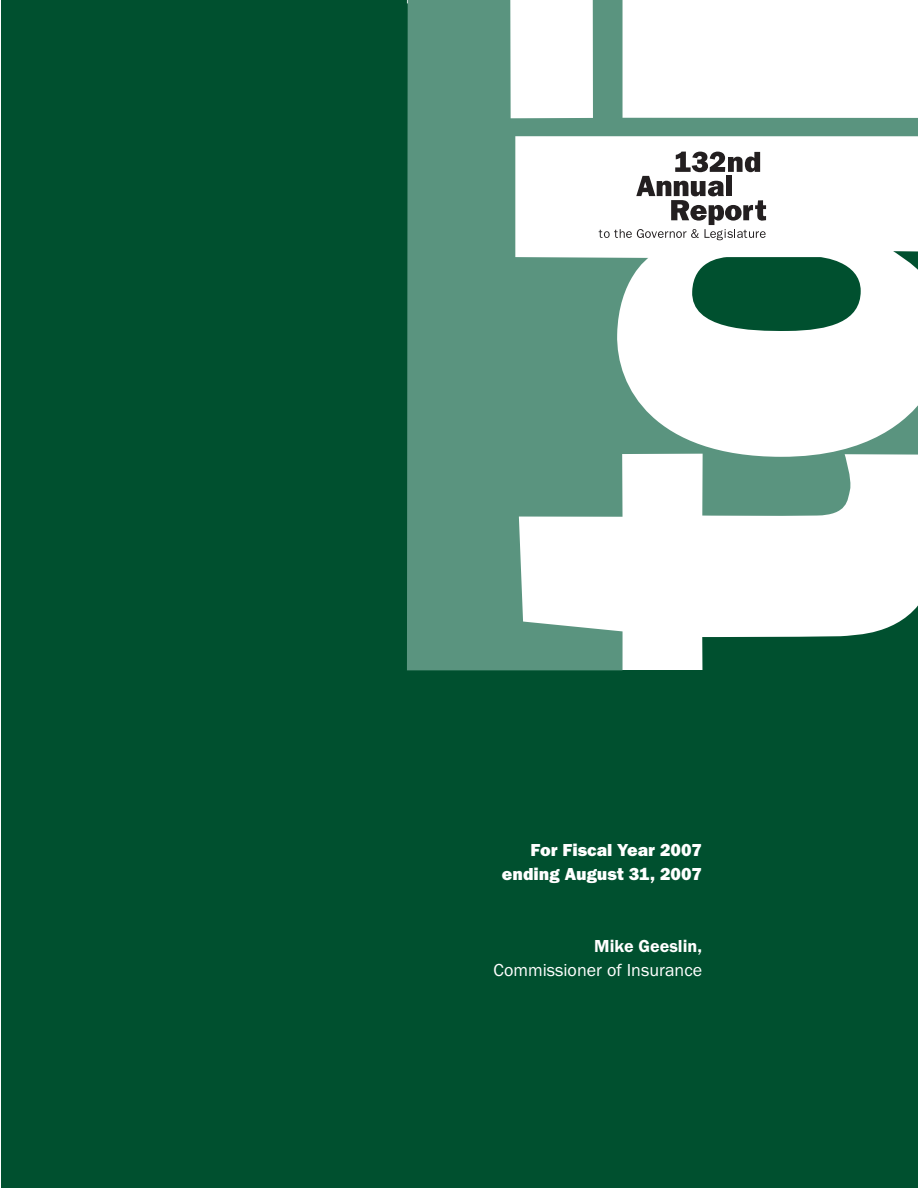
<style>
.page{position:relative;width:918px;height:1188px;background:#fff}
.page>*{position:absolute;margin:0;border:0;box-sizing:border-box;transform-origin:0 0}
.t1{font:800 18px/24px "Franklin Gothic";color:#fff;text-align:right}
.t2{font:18px "Franklin Gothic";color:#fff}
.t3{font:600 18px "Franklin Gothic";color:#fff}
</style>
<div class="page">
<div style="left:1px;top:0;width:917px;height:1188px;background:#00502f"></div>
<svg style="left:407px;top:0;width:511px;height:670px"></svg>
<svg style="left:691px;top:257px;width:170px;height:74px;background:#23684b"></svg>
<svg style="left:893px;top:251px;width:25px;height:62px"></svg>
<svg style="left:702px;top:543px;width:216px;height:154px"></svg>
<svg style="left:599px;top:152px;width:167px;height:88px"></svg>
<p class="t1" style="left:502px;top:840px;width:202px">For Fiscal Year 2007 ending August 31, 2007</p>
<p class="t3" style="left:594px;top:940px;width:109px">Mike Geeslin,</p>
<p class="t2" style="left:494px;top:964px;width:210px">Commissioner of Insurance</p>
</div>
